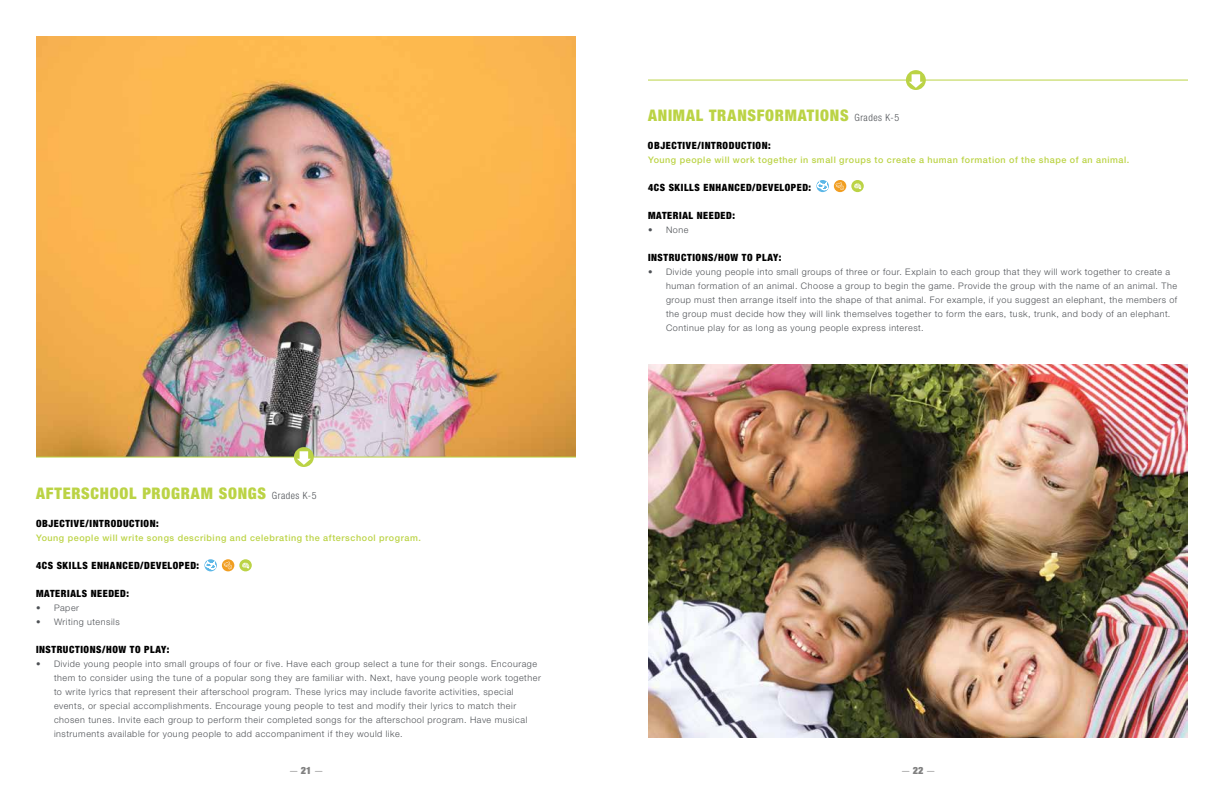
<style>
.page{position:relative;width:1224px;height:792px;background:#fff}
.page>*{position:absolute;margin:0;border:0;box-sizing:border-box;transform-origin:0 0}
.t1{font:900 condensed 16px "Helvetica Neue LT Std";letter-spacing:.045em;color:#bbd345}
.t2{font:900 condensed 10px "Helvetica Neue LT Std";letter-spacing:.055em;color:#000}
.t3{font:300 10px "Helvetica Neue LT Std";color:#000}
.t4{font:300 9px/14px "Helvetica Neue LT Std";letter-spacing:.06em;color:#4e5155}
.t5{font:500 9px "Helvetica Neue LT Std";letter-spacing:.06em;color:#bbd345}
.s1{font-weight:300;font-size:10px;color:#4e5155}
.s2{font-weight:900;font-stretch:condensed}
</style>
<div class="page">
<img style="left:36px;top:36px;width:540px;height:421px">
<svg style="left:204px;top:559px;width:13px;height:12px"></svg>
<svg style="left:206px;top:560px;width:10px;height:12px"></svg>
<svg style="left:222px;top:559px;width:12px;height:12px"></svg>
<svg style="left:224px;top:562px;width:8px;height:7px"></svg>
<svg style="left:239px;top:559px;width:13px;height:12px"></svg>
<svg style="left:242px;top:563px;width:8px;height:6px"></svg>
<svg style="left:906px;top:70px;width:20px;height:20px"></svg>
<hr style="left:648px;top:80px;width:259px;height:1px;background:#bbd345">
<hr style="left:925px;top:80px;width:263px;height:1px;background:#bbd345">
<img style="left:648px;top:365px;width:540px;height:373px">
<svg style="left:816px;top:180px;width:13px;height:12px"></svg>
<svg style="left:818px;top:181px;width:10px;height:11px"></svg>
<svg style="left:834px;top:180px;width:12px;height:12px"></svg>
<svg style="left:836px;top:182px;width:8px;height:8px"></svg>
<svg style="left:851px;top:180px;width:13px;height:12px"></svg>
<svg style="left:854px;top:183px;width:8px;height:7px"></svg>
<svg style="left:294px;top:447px;width:20px;height:20px"></svg>
<hr style="left:36px;top:457px;width:259px;height:1px;background:#bbd345">
<hr style="left:313px;top:457px;width:263px;height:1px;background:#bbd345">
<h1 class="t1" style="left:36px;top:484px;width:282px">AFTERSCHOOL PROGRAM SONGS <span class="s1">Grades K-5</span></h1>
<p class="t2" style="left:36px;top:518px;width:124px">OBJECTIVE/INTRODUCTION:</p>
<p class="t5" style="left:36px;top:533px;width:387px">Young people will write songs describing and celebrating the afterschool program.</p>
<p class="t2" style="left:36px;top:560px;width:165px">4CS SKILLS ENHANCED/DEVELOPED:</p>
<p class="t2" style="left:36px;top:588px;width:95px">MATERIALS NEEDED:</p>
<p class="t4" style="left:36px;top:601px;width:45px">• Paper</p>
<p class="t4" style="left:36px;top:615px;width:85px">• Writing utensils</p>
<p class="t2" style="left:36px;top:644px;width:135px">INSTRUCTIONS/HOW TO PLAY:</p>
<p class="t4" style="left:54px;top:657px;width:488px;text-indent:-18px">• Divide young people into small groups of four or five. Have each group select a tune for their songs. Encourage them to consider using the tune of a popular song they are familiar with. Next, have young people work together to write lyrics that represent their afterschool program. These lyrics may include favorite activities, special events, or special accomplishments. Encourage young people to test and modify their lyrics to match their chosen tunes. Invite each group to perform their completed songs for the afterschool program. Have musical instruments available for young people to add accompaniment if they would like.</p>
<h1 class="t1" style="left:648px;top:106px;width:253px">ANIMAL TRANSFORMATIONS <span class="s1">Grades K-5</span></h1>
<p class="t2" style="left:648px;top:140px;width:124px">OBJECTIVE/INTRODUCTION:</p>
<p class="t5" style="left:648px;top:155px;width:483px">Young people will work together in small groups to create a human formation of the shape of an animal.</p>
<p class="t2" style="left:648px;top:182px;width:165px">4CS SKILLS ENHANCED/DEVELOPED:</p>
<p class="t2" style="left:648px;top:210px;width:88px">MATERIAL NEEDED:</p>
<p class="t4" style="left:648px;top:223px;width:42px">• None</p>
<p class="t2" style="left:648px;top:252px;width:135px">INSTRUCTIONS/HOW TO PLAY:</p>
<p class="t4" style="left:666px;top:265px;width:513px;text-indent:-18px">• Divide young people into small groups of three or four. Explain to each group that they will work together to create a human formation of an animal. Choose a group to begin the game. Provide the group with the name of an animal. The group must then arrange itself into the shape of that animal. For example, if you suggest an elephant, the members of the group must decide how they will link themselves together to form the ears, tusk, trunk, and body of an elephant.<br>Continue play for as long as young people express interest.</p>
<p class="t3" style="left:288px;top:764px;width:37px">— <span class="s2">21</span> —</p>
<p class="t3" style="left:900px;top:764px;width:37px">— <span class="s2">22</span> —</p>
</div>
